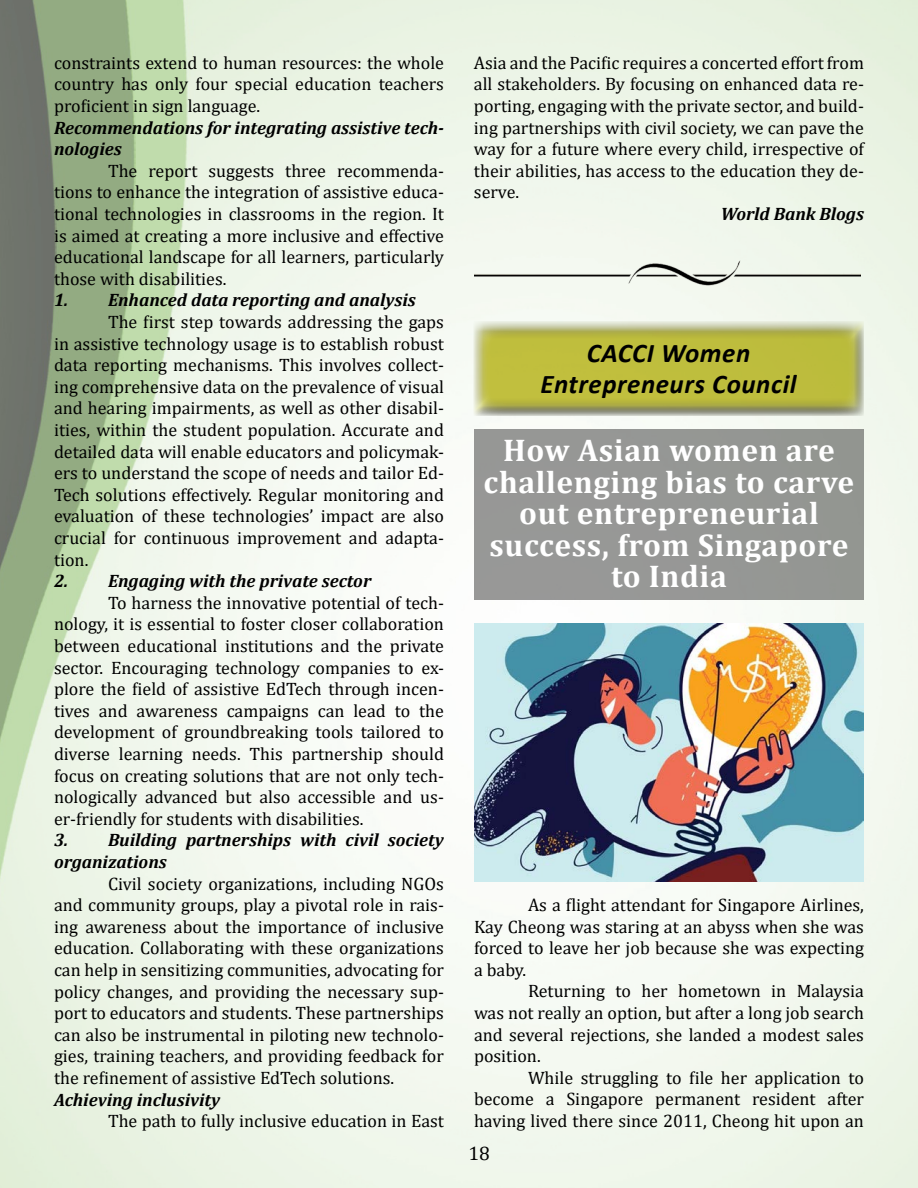
<style>
.page{position:relative;width:918px;height:1188px;background:#fff}
.page>*{position:absolute;margin:0;border:0;box-sizing:border-box;transform-origin:0 0}
.Head{font:700 31.5px/31.5px "Cambria";letter-spacing:.02em;color:#fff;text-align:center}
.Head-2{font:italic 700 27px "Calibri";letter-spacing:.02em;color:#000}
.t1{font:19.5px "Cambria";color:#000}
.Body{font:18px/21.6px "Cambria";color:#000;text-align:justify}
.Section_heading{font:italic 700 18px/21.6px "Cambria";color:#000}
.Source{font:italic 700 18px "Cambria";color:#000}
</style>
<div class="page">
<img style="left:0;top:0;width:918px;height:1188px">
<div style="left:474px;top:429px;width:390px;height:171px;background:#969795"></div>
<div style="left:473px;top:303px;width:391px;height:114px;background:#f4f9f1"></div>
<div style="left:473px;top:321px;width:391px;height:96px;background:#000;opacity:.75"></div>
<img style="left:474px;top:623px;width:390px;height:259px">
<img style="left:474px;top:258px;width:387px;height:36px">
<p class="Body" style="left:54px;top:52px;width:392px">constraints extend to human resources: the whole country has only four special education teachers proficient in sign language.</p>
<p class="Section_heading" style="left:54px;top:116px;width:391px">Recommendations for integrating assistive tech&shy;nologies</p>
<p class="Body" style="left:54px;top:160px;width:392px;text-indent:54px">The report suggests three recommenda&shy;tions to enhance the integration of assistive educa&shy;tional technologies in classrooms in the region. It is aimed at creating a more inclusive and effective educational landscape for all learners, particularly those with disabilities.</p>
<p class="Section_heading" style="left:54px;top:289px;width:363px">1. Enhanced data reporting and analysis</p>
<p class="Body" style="left:54px;top:311px;width:392px;text-indent:54px">The first step towards addressing the gaps in assistive technology usage is to establish robust data reporting mechanisms. This involves collect&shy;ing comprehensive data on the prevalence of visual and hearing impairments, as well as other disabil&shy;ities, within the student population. Accurate and detailed data will enable educators and policymak&shy;ers to understand the scope of needs and tailor Ed-Tech solutions effectively. Regular monitoring and evaluation of these technologies’ impact are also crucial for continuous improvement and adapta&shy;tion.</p>
<p class="Section_heading" style="left:54px;top:570px;width:319px">2. Engaging with the private sector</p>
<p class="Body" style="left:54px;top:592px;width:392px;text-indent:54px">To harness the innovative potential of tech&shy;nology, it is essential to foster closer collaboration between educational institutions and the private sector. Encouraging technology companies to ex&shy;plore the field of assistive EdTech through incen&shy;tives and awareness campaigns can lead to the development of groundbreaking tools tailored to diverse learning needs. This partnership should focus on creating solutions that are not only tech&shy;nologically advanced but also accessible and us&shy;er-friendly for students with disabilities.</p>
<p class="Section_heading" style="left:54px;top:829px;width:391px">3. Building partnerships with civil society organizations</p>
<p class="Body" style="left:54px;top:873px;width:392px;text-indent:54px">Civil society organizations, including NGOs and community groups, play a pivotal role in rais&shy;ing awareness about the importance of inclusive education. Collaborating with these organizations can help in sensitizing communities, advocating for policy changes, and providing the necessary sup&shy;port to educators and students. These partnerships can also be instrumental in piloting new technolo&shy;gies, training teachers, and providing feedback for the refinement of assistive EdTech solutions.</p>
<p class="Section_heading" style="left:54px;top:1088px;width:168px">Achieving inclusivity</p>
<p class="Body" style="left:108px;top:1110px;width:338px">The path to fully inclusive education in East</p>
<p class="Body" style="left:474px;top:52px;width:392px">Asia and the Pacific requires a concerted effort from all stakeholders. By focusing on enhanced data re&shy;porting, engaging with the private sector, and build&shy;ing partnerships with civil society, we can pave the way for a future where every child, irrespective of their abilities, has access to the education they de&shy;serve.</p>
<p class="Source" style="left:721px;top:201px;width:145px">World Bank Blogs</p>
<p class="Head-2" style="left:587px;top:334px;width:165px">CACCI Women</p>
<p class="Head-2" style="left:541px;top:365px;width:258px">Entrepreneurs Council</p>
<p class="Head" style="left:484px;top:434px;width:372px">How Asian women are challenging bias to carve out entrepreneurial success, from Singapore to India</p>
<p class="Body" style="left:474px;top:894px;width:391px;text-indent:54px">As a flight attendant for Singapore Airlines, Kay Cheong was staring at an abyss when she was forced to leave her job because she was expecting a baby.</p>
<p class="Body" style="left:474px;top:980px;width:391px;text-indent:54px">Returning to her hometown in Malaysia was not really an option, but after a long job search and several rejections, she landed a modest sales position.</p>
<p class="Body" style="left:474px;top:1067px;width:392px;text-indent:54px">While struggling to file her application to become a Singapore permanent resident after having lived there since 2011, Cheong hit upon an</p>
<p class="t1" style="left:468px;top:1142px;width:23px">18</p>
</div>
